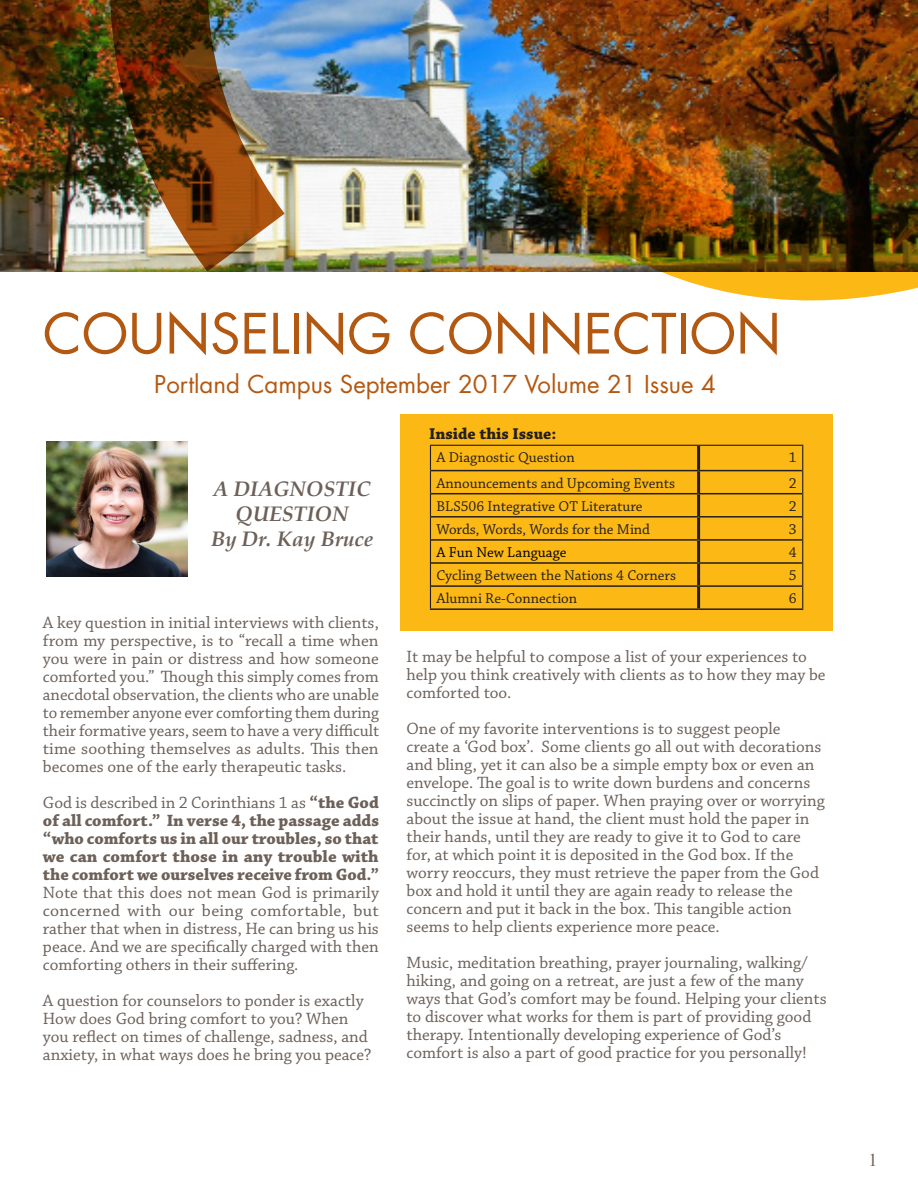
<style>
.page{position:relative;width:918px;height:1188px;background:#fff}
.page>*{position:absolute;margin:0;border:0;box-sizing:border-box;transform-origin:0 0}
.t1{font:54px "Futura Std";color:#b35811}
.t2{font:24px "Futura Std";color:#b35811}
.t3{font:italic 700 21px/25.2px "Book Antiqua";color:#6c6058;text-align:center}
.t4{font:18px "Times New Roman";color:#6c6058}
.t5{font:17.25px/18px "Chaparral Pro";color:#6c6058}
.t6{font:700 16.5px "Chaparral Pro";color:#231f20}
.t7{font:15px "Chaparral Pro";color:#231f20}
.t8{font:15px "Chaparral Pro";color:#000}
.s1{font-weight:700}
</style>
<div class="page">
<img style="left:0;top:0;width:529px;height:272px">
<div style="left:400px;top:415px;width:433px;height:216px;background:#fcb814"></div>
<hr style="left:697px;top:446px;width:3px;height:24px;background:#231f20">
<hr style="left:697px;top:471px;width:3px;height:22px;background:#231f20">
<hr style="left:697px;top:494px;width:3px;height:22px;background:#231f20">
<hr style="left:697px;top:518px;width:3px;height:21px;background:#231f20">
<hr style="left:697px;top:564px;width:3px;height:21px;background:#231f20">
<hr style="left:697px;top:587px;width:3px;height:21px;background:#231f20">
<hr style="left:431px;top:470px;width:268px;height:1px;background:#231f20">
<hr style="left:699px;top:470px;width:103px;height:1px;background:#231f20">
<hr style="left:431px;top:493px;width:268px;height:1px;background:#231f20">
<hr style="left:699px;top:493px;width:103px;height:1px;background:#231f20">
<hr style="left:431px;top:516px;width:268px;height:2px;background:#231f20">
<hr style="left:699px;top:516px;width:103px;height:2px;background:#231f20">
<hr style="left:699px;top:539px;width:103px;height:2px;background:#231f20">
<hr style="left:699px;top:562px;width:103px;height:2px;background:#231f20">
<hr style="left:431px;top:585px;width:268px;height:2px;background:#231f20">
<hr style="left:699px;top:585px;width:103px;height:2px;background:#231f20">
<hr style="left:430px;top:608px;width:269px;height:2px;background:#231f20">
<hr style="left:699px;top:608px;width:104px;height:2px;background:#231f20">
<hr style="left:430px;top:445px;width:269px;height:1px;background:#231f20">
<hr style="left:699px;top:445px;width:104px;height:1px;background:#231f20">
<svg style="left:802px;top:446px;width:1px;height:162px"></svg>
<hr style="left:431px;top:539px;width:268px;height:2px;background:#231f20">
<hr style="left:431px;top:562px;width:268px;height:2px;background:#231f20">
<svg style="left:430px;top:446px;width:1px;height:162px"></svg>
<hr style="left:697px;top:541px;width:3px;height:21px;background:#231f20">
<img style="left:47px;top:0;width:482px;height:271px">
<img style="left:529px;top:0;width:389px;height:301px">
<img style="left:46px;top:441px;width:141px;height:135px">
<p class="t1" style="left:43px;top:299px;width:740px">COUNSELING CONNECTION</p>
<p class="t2" style="left:154px;top:369px;width:563px">Portland Campus September 2017 Volume 21 Issue 4</p>
<p class="t3" style="left:213px;top:476px;width:159px">A DIAGNOSTIC<br>QUESTION</p>
<p class="t3" style="left:211px;top:526px;width:164px">By Dr. Kay Bruce</p>
<p class="t5" style="left:43px;top:614px;width:338px;text-align:justify">A key question in initial interviews with clients, from my perspective, is to “recall a time when you were in pain or distress and how someone comforted you.” Though this simply comes from anecdotal observation, the clients who are unable to remember anyone ever comforting them during their formative years, seem to have a very difficult time soothing themselves as adults. This then becomes one of the early therapeutic tasks.</p>
<p class="t5" style="left:43px;top:794px;width:338px;text-align:justify">God is described in 2 Corinthians 1 as <span class="s1">“the God of all comfort.” In verse 4, the passage adds “who comforts us in all our troubles, so that we can comfort those in any trouble with the comfort we ourselves receive from God.” </span>Note that this does not mean God is primarily concerned with our being comfortable, but rather that when in distress, He can bring us his peace. And we are specifically charged with then comforting others in their suffering.</p>
<p class="t5" style="left:43px;top:992px;width:322px">A question for counselors to ponder is exactly</p>
<p class="t5" style="left:43px;top:1010px;width:330px">How does God bring comfort to you? When you reflect on times of challenge, sadness, and anxiety, in what ways does he bring you peace?</p>
<p class="t6" style="left:429px;top:424px;width:129px">Inside this Issue:</p>
<p class="t7" style="left:436px;top:449px;width:140px">A Diagnostic Question</p>
<p class="t7" style="left:789px;top:449px;width:9px">1</p>
<p class="t7" style="left:436px;top:475px;width:240px">Announcements and Upcoming Events</p>
<p class="t7" style="left:789px;top:475px;width:9px">2</p>
<p class="t7" style="left:436px;top:498px;width:208px">BLS506 Integrative OT Literature</p>
<p class="t7" style="left:789px;top:498px;width:9px">2</p>
<p class="t7" style="left:436px;top:521px;width:215px">Words, Words, Words for the Mind</p>
<p class="t7" style="left:789px;top:521px;width:9px">3</p>
<p class="t8" style="left:436px;top:544px;width:131px">A Fun New Language</p>
<p class="t7" style="left:789px;top:544px;width:9px">4</p>
<p class="t7" style="left:436px;top:567px;width:241px">Cycling Between the Nations 4 Corners</p>
<p class="t7" style="left:789px;top:567px;width:9px">5</p>
<p class="t7" style="left:436px;top:590px;width:142px">Alumni Re-Connection</p>
<p class="t7" style="left:789px;top:590px;width:9px">6</p>
<p class="t5" style="left:407px;top:648px;width:421px">It may be helpful to compose a list of your experiences to help you think creatively with clients as to how they may be comforted too.</p>
<p class="t5" style="left:407px;top:720px;width:420px">One of my favorite interventions is to suggest people create a ‘God box’. Some clients go all out with decorations and bling, yet it can also be a simple empty box or even an envelope. The goal is to write down burdens and concerns succinctly on slips of paper. When praying over or worrying about the issue at hand, the client must hold the paper in their hands, until they are ready to give it to God to care for, at which point it is deposited in the God box. If the worry reoccurs, they must retrieve the paper from the God box and hold it until they are again ready to release the concern and put it back in the box. This tangible action seems to help clients experience more peace.</p>
<p class="t5" style="left:407px;top:954px;width:422px">Music, meditation breathing, prayer journaling, walking/ hiking, and going on a retreat, are just a few of the many ways that God’s comfort may be found. Helping your clients to discover what works for them is part of providing good therapy. Intentionally developing experience of God’s comfort is also a part of good practice for you personally!</p>
<p class="t4" style="left:868px;top:1147px;width:10px">1</p>
</div>
